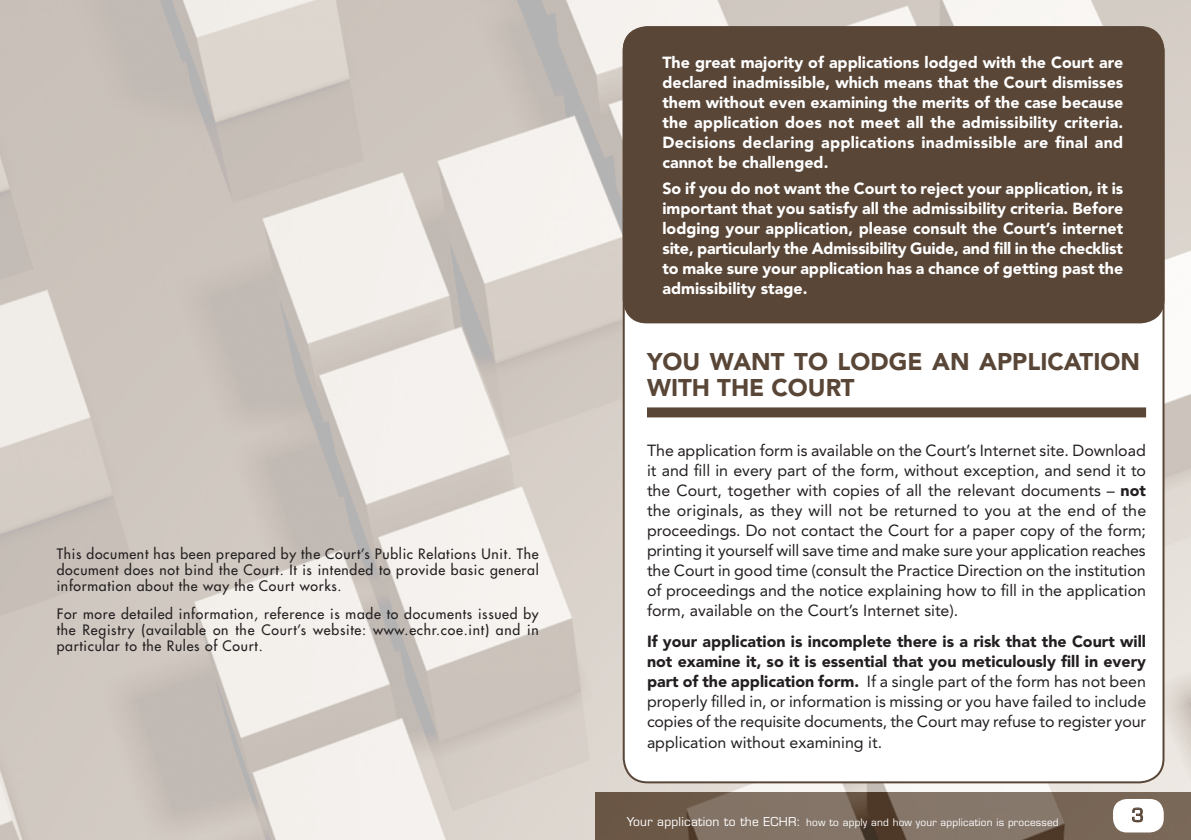
<style>
.page{position:relative;width:1191px;height:840px;background:#fff}
.page>*{position:absolute;margin:0;border:0;box-sizing:border-box;transform-origin:0 0}
.Titre_01{font:900 24px/26px "Avenir LT Std";color:#594637}
.t1{font:18px "Eurostile LT Std";color:#594637}
.Texte{font:16px/20px "Avenir LT Std";color:#231f20;text-align:justify}
.Texte_encadré{font:900 16px/20px "Avenir LT Std";color:#fff;text-align:justify}
.Texte_page_1{font:500 14px/16px "Futura Std";letter-spacing:.05em;color:#231f20;text-align:justify}
.t2{font:10px "Eurostile LT Std";letter-spacing:.02em;color:#fff}
.s1{font-weight:900}
.s2{font-size:12px}
</style>
<div class="page">
<img style="left:0;top:0;width:1191px;height:839px">
<div style="left:624px;top:27px;width:539px;height:754px;background:#fff;border-radius:24px"></div>
<div style="left:1113px;top:798px;width:50px;height:34px;background:#fff;border-radius:14px"></div>
<svg style="left:1132px;top:807px;width:11px;height:15px"></svg>
<div style="left:647px;top:407px;width:499px;height:10px;background:#594637"></div>
<div style="left:623px;top:26px;width:541px;height:297px;background:#594637;border-radius:24px"></div>
<p class="Texte_page_1" style="left:57px;top:546px;width:483px">This document has been prepared by the Court’s Public Relations Unit. The document does not bind the Court. It is intended to provide basic general information about the way the Court works.</p>
<p class="Texte_page_1" style="left:57px;top:605px;width:483px">For more detailed information, reference is made to documents issued by the Registry (available on the Court’s website: www.echr.coe.int) and in particular to the Rules of Court.</p>
<p class="Texte_encadré" style="left:662px;top:52px;width:462px">The great majority of applications lodged with the Court are declared inadmissible, which means that the Court dismisses them without even examining the merits of the case because the application does not meet all the admissibility criteria.<br>Decisions declaring applications inadmissible are final and cannot be challenged.</p>
<p class="Texte_encadré" style="left:662px;top:178px;width:462px">So if you do not want the Court to reject your application, it is important that you satisfy all the admissibility criteria. Before lodging your application, please consult the Court’s internet site, particularly the Admissibility Guide, and fill in the checklist to make sure your application has a chance of getting past the admissibility stage.</p>
<p class="Titre_01" style="left:647px;top:348px;width:495px">YOU WANT TO LODGE AN APPLICATION<br>WITH THE COURT</p>
<p class="Texte" style="left:647px;top:440px;width:501px">The application form is available on the Court’s Internet site. Download it and fill in every part of the form, without exception, and send it to the Court, together with copies of all the relevant documents – <span class="s1">not </span>the originals, as they will not be returned to you at the end of the proceedings. Do not contact the Court for a paper copy of the form; printing it yourself will save time and make sure your application reaches the Court in good time (consult the Practice Direction on the institution of proceedings and the notice explaining how to fill in the application form, available on the Court’s Internet site).</p>
<p class="Texte" style="left:647px;top:631px;width:501px"><span class="s1">If your application is incomplete there is a risk that the Court will not examine it, so it is essential that you meticulously fill in every part of the application form.</span> If a single part of the form has not been properly filled in, or information is missing or you have failed to include copies of the requisite documents, the Court may refuse to register your application without examining it.</p>
<p class="t2" style="left:626px;top:816px;width:433px"><span class="s2">Your application to the ECHR:</span> how to apply and how your application is processed</p>
<p class="t1" style="left:1131px;top:803px;width:14px">3</p>
</div>
